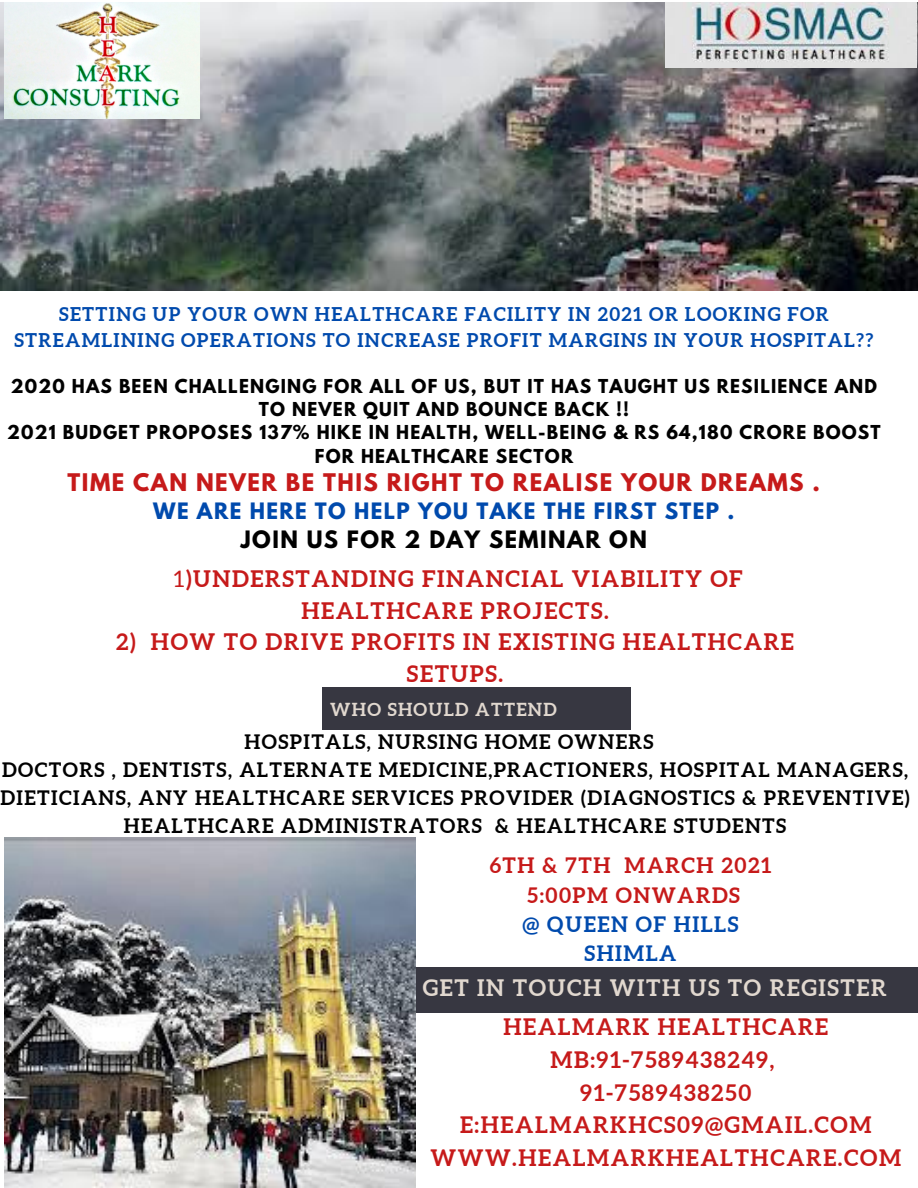
<style>
.page{position:relative;width:918px;height:1188px;background:#fff}
.page>*{position:absolute;margin:0;border:0;box-sizing:border-box;transform-origin:0 0}
.t1{font:700 22.8px/31.5px "Aleo";letter-spacing:.07em;color:#c61a1a;text-align:center}
.t2{font:700 22.8px "Aleo";letter-spacing:.07em;color:#e1d8cf}
.t3{font:700 22.65px "Aleo";letter-spacing:.07em;color:#c61a1a}
.t4{font:700 21.45px "League Spartan";letter-spacing:.07em;color:#c61a1a}
.t5{font:700 21.3px "Aleo";letter-spacing:.07em;color:#c61a1a}
.t6{font:700 21.3px "League Spartan";letter-spacing:.07em;color:#000}
.t7{font:700 21.3px/29.4px "Aleo";letter-spacing:.07em;color:#004aad;text-align:center}
.t8{font:700 19.95px/27.9px "Aleo";letter-spacing:.07em;color:#000}
.t9{font:700 19.95px "League Spartan";letter-spacing:.07em;color:#004aad}
.t10{font:700 18.9px/26.1px "Aleo";letter-spacing:.07em;color:#004aad;text-align:center}
.t11{font:700 18px "Aleo";letter-spacing:.07em;color:#e1d8cf}
.t12{font:700 16.95px/23.2px "League Spartan";letter-spacing:.07em;color:#000;text-align:center}
.s1{font-weight:400}
</style>
<div class="page">
<div style="left:322px;top:687px;width:309px;height:43px;background:#373741"></div>
<div style="left:404px;top:967px;width:514px;height:46px;background:#373741"></div>
<img style="left:0;top:3px;width:918px;height:288px">
<img style="left:5px;top:3px;width:194px;height:115px">
<img style="left:666px;top:3px;width:251px;height:65px">
<img style="left:5px;top:838px;width:410px;height:350px">
<p class="t10" style="left:14px;top:301px;width:861px">SETTING UP YOUR OWN HEALTHCARE FACILITY IN 2021 OR LOOKING FOR<br>STREAMLINING OPERATIONS TO INCREASE PROFIT MARGINS IN YOUR HOSPITAL??</p>
<p class="t12" style="left:11px;top:377px;width:868px">2020 HAS BEEN CHALLENGING FOR ALL OF US, BUT IT HAS TAUGHT US RESILIENCE AND<br>TO NEVER QUIT AND BOUNCE BACK !!</p>
<p class="t12" style="left:7px;top:423px;width:875px">2021 BUDGET PROPOSES 137% HIKE IN HEALTH, WELL-BEING &amp; RS 64,180 CRORE BOOST<br>FOR HEALTHCARE SECTOR</p>
<p class="t4" style="left:68px;top:472px;width:754px">TIME CAN NEVER BE THIS RIGHT TO REALISE YOUR DREAMS .</p>
<p class="t9" style="left:153px;top:501px;width:583px">WE ARE HERE TO HELP YOU TAKE THE FIRST STEP .</p>
<p class="t6" style="left:241px;top:528px;width:408px">JOIN US FOR 2 DAY SEMINAR ON</p>
<p class="t1" style="left:174px;top:563px;width:570px"><span class="s1">1</span>)UNDERSTANDING FINANCIAL VIABILITY OF<br>HEALTHCARE PROJECTS.</p>
<p class="t1" style="left:116px;top:626px;width:679px">2) HOW TO DRIVE PROFITS IN EXISTING HEALTHCARE<br>SETUPS.</p>
<p class="t11" style="left:330px;top:699px;width:228px">WHO SHOULD ATTEND</p>
<p class="t8" style="left:245px;top:728px;width:411px">HOSPITALS, NURSING HOME OWNERS</p>
<p class="t8" style="left:0;top:756px;width:911px">DOCTORS , DENTISTS, ALTERNATE MEDICINE,PRACTIONERS, HOSPITAL MANAGERS,<br>DIETICIANS, ANY HEALTHCARE SERVICES PROVIDER (DIAGNOSTICS &amp; PREVENTIVE)</p>
<p class="t8" style="left:124px;top:811px;width:664px">HEALTHCARE ADMINISTRATORS &amp; HEALTHCARE STUDENTS</p>
<p class="t5" style="left:490px;top:853px;width:283px">6TH &amp; 7TH MARCH 2021</p>
<p class="t5" style="left:527px;top:883px;width:214px">5:00PM ONWARDS</p>
<p class="t7" style="left:522px;top:910px;width:218px">@ QUEEN OF HILLS<br>SHIMLA</p>
<p class="t2" style="left:423px;top:974px;width:465px">GET IN TOUCH WITH US TO REGISTER</p>
<p class="t3" style="left:503px;top:1014px;width:326px">HEALMARK HEALTHCARE</p>
<p class="t3" style="left:551px;top:1047px;width:225px">MB:91-7589438249,</p>
<p class="t3" style="left:580px;top:1079px;width:173px">91-7589438250</p>
<p class="t3" style="left:460px;top:1112px;width:413px">E:HEALMARKHCS09@GMAIL.COM</p>
<p class="t3" style="left:431px;top:1145px;width:472px">WWW.HEALMARKHEALTHCARE.COM</p>
</div>
